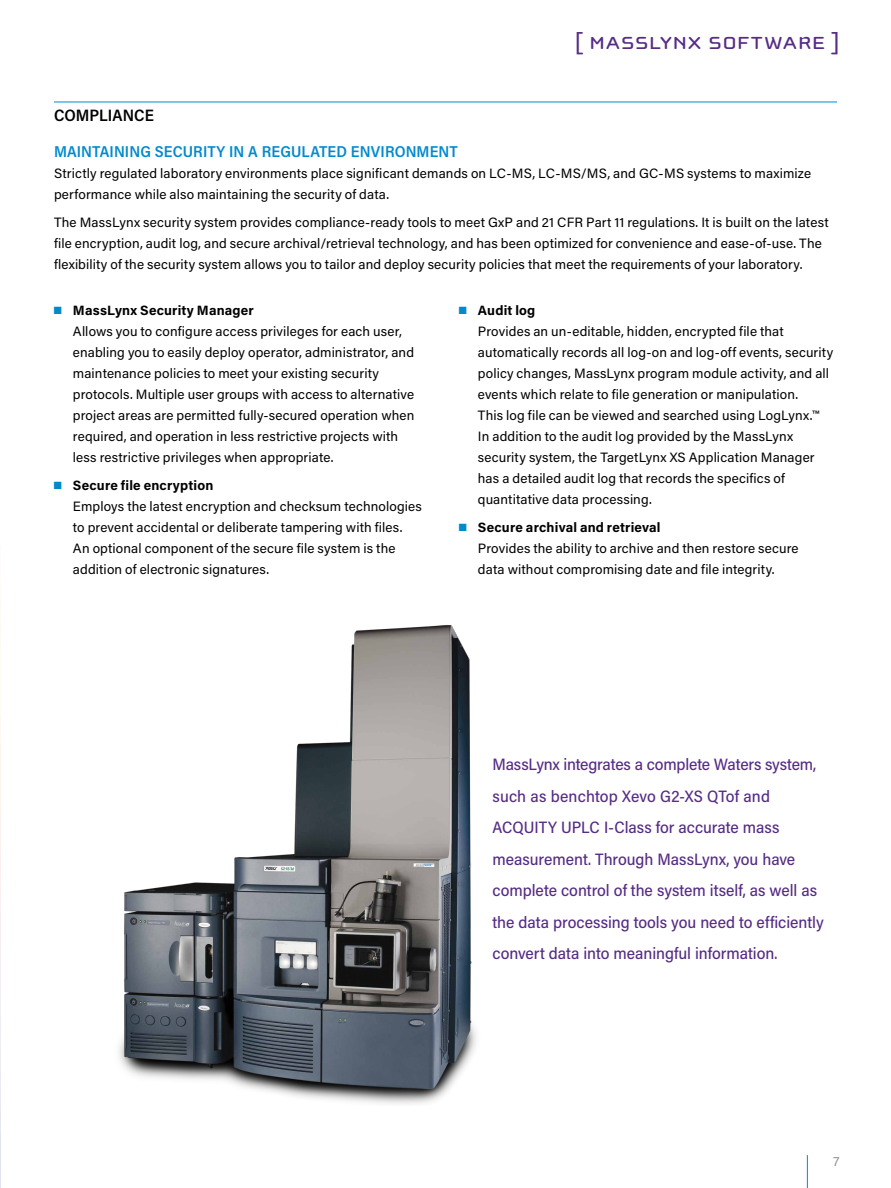
<style>
.page{position:relative;width:891px;height:1188px;background:#fff}
.page>*{position:absolute;margin:0;border:0;box-sizing:border-box;transform-origin:0 0}
.t1{font:25.5px "Cholla Unicase";letter-spacing:.025em;color:#562c85;scale:1.1 1}
.t2{font:500 16.5px/31.5px "Acumin Pro Semi Cond";color:#562c85}
.t3{font:600 16.5px "Acumin Pro Semi Cond";letter-spacing:.005em;color:#000}
.t4{font:600 15.75px "Acumin Pro Semi Cond";letter-spacing:.005em;color:#008ace}
.t5{font:13.5px/21px "Acumin Pro";letter-spacing:.01em;color:#000}
.t6{font:13.5px "Acumin Pro";color:#939598}
.s1{color:#008ace}
.s2{font-weight:700}
</style>
<div class="page">
<hr style="left:807px;top:1155px;width:1px;height:33px;background:#008ace">
<img style="left:0;top:603px;width:1px;height:585px">
<img style="left:119px;top:625px;width:357px;height:479px">
<hr style="left:54px;top:102px;width:783px;height:1px;background:#008ace">
<h1 class="t1" style="left:574px;top:30px;width:243px">[ MASSLYNX SOFTWARE ]</h1>
<p class="t3" style="left:54px;top:104px;width:102px">COMPLIANCE</p>
<p class="t4" style="left:54px;top:140px;width:406px">MAINTAINING SECURITY IN A REGULATED ENVIRONMENT</p>
<p class="t5" style="left:54px;top:162px;width:759px">Strictly regulated laboratory environments place significant demands on LC-MS, LC-MS/MS, and GC-MS systems to maximize performance while also maintaining the security of data.</p>
<p class="t5" style="left:54px;top:211px;width:776px">The MassLynx security system provides compliance-ready tools to meet GxP and 21 CFR Part 11 regulations. It is built on the latest file encryption, audit log, and secure archival/retrieval technology, and has been optimized for convenience and ease-of-use. The flexibility of the security system allows you to tailor and deploy security policies that meet the requirements of your laboratory.</p>
<p class="t5" style="left:73px;top:299px;width:343px;text-indent:-19px"><span class="s1">■</span> <span class="s2">MassLynx Security Manager<br></span>Allows you to configure access privileges for each user, enabling you to easily deploy operator, administrator, and maintenance policies to meet your existing security protocols. Multiple user groups with access to alternative project areas are permitted fully-secured operation when required, and operation in less restrictive projects with less restrictive privileges when appropriate.</p>
<p class="t5" style="left:73px;top:474px;width:351px;text-indent:-19px"><span class="s1">■</span> <span class="s2">Secure file encryption<br></span>Employs the latest encryption and checksum technologies to prevent accidental or deliberate tampering with files.<br>An optional component of the secure file system is the addition of electronic signatures.</p>
<p class="t5" style="left:478px;top:299px;width:357px;text-indent:-19px"><span class="s1">■</span> <span class="s2">Audit log<br></span>Provides an un-editable, hidden, encrypted file that automatically records all log-on and log-off events, security policy changes, MassLynx program module activity, and all events which relate to file generation or manipulation.<br>This log file can be viewed and searched using LogLynx.™ In addition to the audit log provided by the MassLynx security system, the TargetLynx XS Application Manager has a detailed audit log that records the specifics of quantitative data processing.</p>
<p class="t5" style="left:478px;top:516px;width:322px;text-indent:-19px"><span class="s1">■</span> <span class="s2">Secure archival and retrieval<br></span>Provides the ability to archive and then restore secure data without compromising date and file integrity.</p>
<p class="t2" style="left:493px;top:748px;width:333px">MassLynx integrates a complete Waters system, such as benchtop Xevo G2-XS QTof and ACQUITY UPLC I-Class for accurate mass measurement. Through MassLynx, you have complete control of the system itself, as well as the data processing tools you need to efficiently convert data into meaningful information.</p>
<p class="t6" style="left:833px;top:1151px;width:8px">7</p>
</div>
